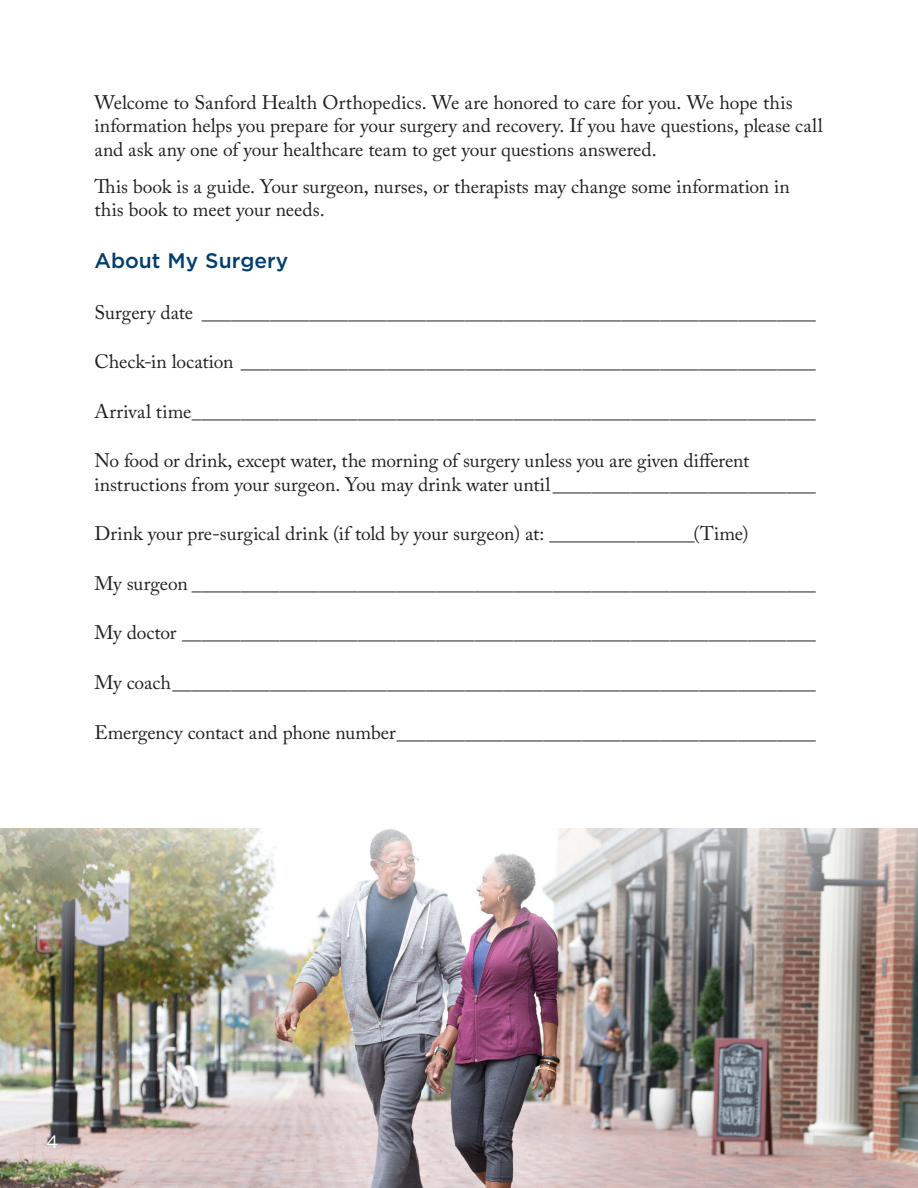
<style>
.page{position:relative;width:918px;height:1188px;background:#fff}
.page>*{position:absolute;margin:0;border:0;box-sizing:border-box;transform-origin:0 0}
.Sub-header{font:500 21px "Gotham";color:#003d71}
.Body{font:19.5px/23.4px "Adobe Caslon Pro";letter-spacing:-.005em;color:#231f20}
.Body-2{font:19.5px "Adobe Caslon Pro";letter-spacing:.015em;color:#231f20}
.t1{font:18px "Gotham";color:#fff}
</style>
<div class="page">
<img style="left:0;top:829px;width:918px;height:359px">
<p class="Body" style="left:94px;top:90px;width:730px">Welcome to Sanford Health Orthopedics. We are honored to care for you. We hope this information helps you prepare for your surgery and recovery. If you have questions, please call and ask any one of your healthcare team to get your questions answered.</p>
<p class="Body" style="left:94px;top:174px;width:697px">This book is a guide. Your surgeon, nurses, or therapists may change some information in this book to meet your needs.</p>
<p class="Sub-header" style="left:94px;top:247px;width:195px">About My Surgery</p>
<p class="Body" style="left:94px;top:300px;width:723px">Surgery date _______________________________________________________________</p>
<p class="Body" style="left:94px;top:350px;width:723px">Check-in location ___________________________________________________________</p>
<p class="Body-2" style="left:94px;top:400px;width:723px">Arrival time________________________________________________________________</p>
<p class="Body" style="left:94px;top:449px;width:723px">No food or drink, except water, the morning of surgery unless you are given different instructions from your surgeon. You may drink water until___________________________</p>
<p class="Body" style="left:94px;top:522px;width:656px">Drink your pre-surgical drink (if told by your surgeon) at: _______________(Time)</p>
<p class="Body" style="left:94px;top:571px;width:723px">My surgeon ________________________________________________________________</p>
<p class="Body" style="left:94px;top:621px;width:723px">My doctor _________________________________________________________________</p>
<p class="Body" style="left:94px;top:671px;width:723px">My coach__________________________________________________________________</p>
<p class="Body" style="left:94px;top:720px;width:723px">Emergency contact and phone number___________________________________________</p>
<p class="t1" style="left:46px;top:1130px;width:14px">4</p>
</div>
